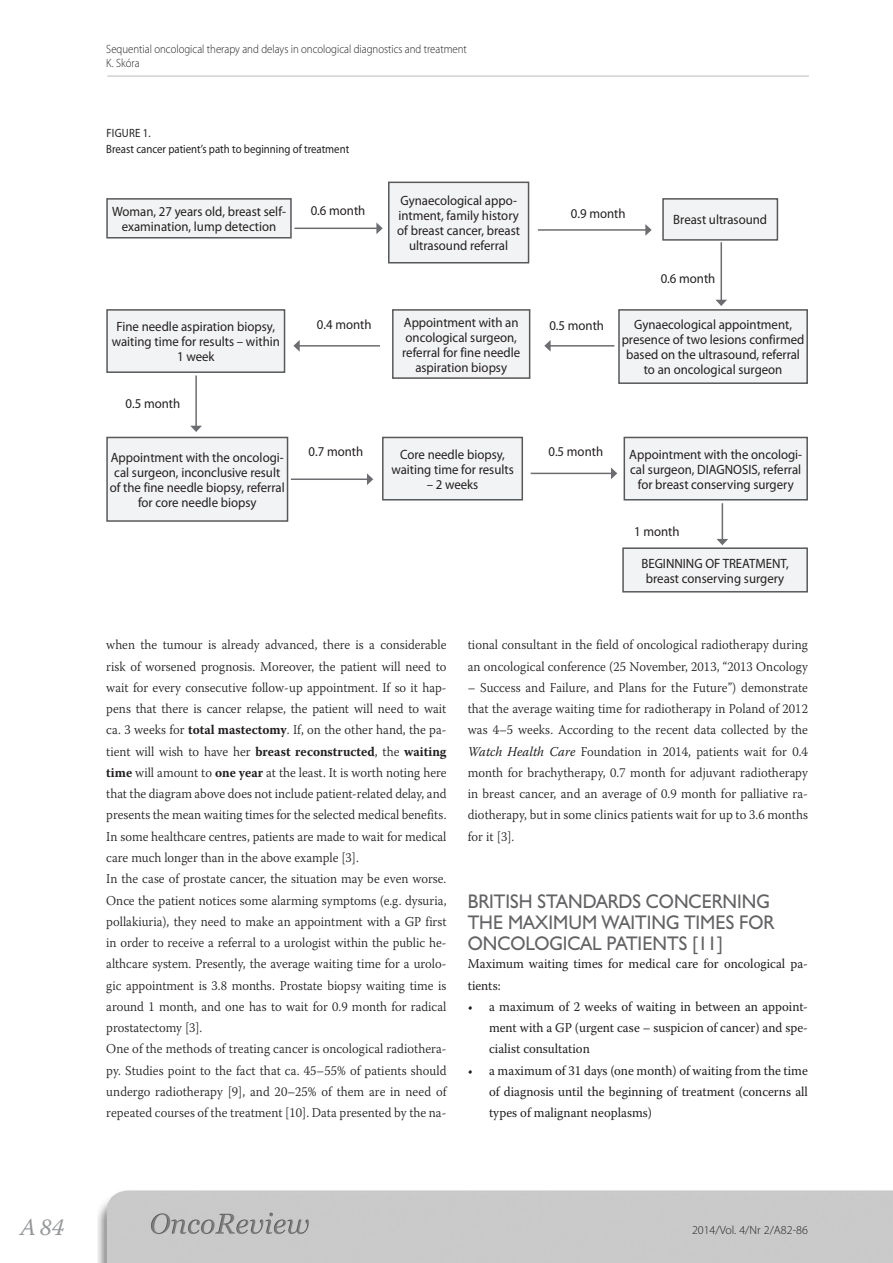
<style>
.page{position:relative;width:893px;height:1263px;background:#fff}
.page>*{position:absolute;margin:0;border:0;box-sizing:border-box;transform-origin:0 0}
.t1{font:italic 24px "Warnock Pro";color:#939598}
.t2{font:18px/21.3px "Humanst 521 PL";color:#636366;scale:.95 1}
.t3{font:300 13.5px/21.3px "Warnock Pro";color:#231f20;scale:.95 1}
.t4{font:13.5px/15px "Myriad Pro";color:#231f20;text-align:center;scale:.95 1}
.t5{font:13.5px/21.3px "Warnock Pro";color:#231f20;text-align:justify;scale:.95 1}
.t6{font:300 12px/13.5px "Myriad Pro";color:#231f20;scale:.9 1}
.t7{font:12px/16.5px "Myriad Pro";color:#231f20;scale:.9 1}
.t8{font:300 12px "Myriad Pro";color:#231f20}
.s1{font-weight:700}
.s2{font-weight:400;font-style:italic}
</style>
<div class="page">
<div style="left:98px;top:1190px;width:794px;height:73px;background:#c9c9c9"></div>
<hr style="left:107px;top:75px;width:702px;height:2px;background:#d1d2d4">
<img style="left:892px;top:1190px;width:1px;height:73px">
<div style="left:107px;top:199px;width:184px;height:39px;background:#f2f3f4"></div>
<div style="left:106px;top:198px;width:186px;height:40px;border:2px solid #57585a"></div>
<div style="left:389px;top:182px;width:139px;height:81px;background:#f2f3f4"></div>
<div style="left:388px;top:182px;width:141px;height:81px;border:2px solid #57585a"></div>
<div style="left:663px;top:199px;width:114px;height:41px;background:#f2f3f4"></div>
<div style="left:662px;top:198px;width:116px;height:43px;border:2px solid #57585a"></div>
<div style="left:619px;top:310px;width:188px;height:73px;background:#f2f3f4"></div>
<div style="left:618px;top:309px;width:190px;height:75px;border:2px solid #57585a"></div>
<div style="left:393px;top:310px;width:137px;height:68px;background:#f2f3f4"></div>
<div style="left:392px;top:309px;width:138px;height:70px;border:2px solid #57585a"></div>
<div style="left:107px;top:310px;width:178px;height:62px;background:#f2f3f4"></div>
<div style="left:106px;top:309px;width:179px;height:64px;border:2px solid #57585a"></div>
<div style="left:107px;top:437px;width:181px;height:84px;background:#f2f3f4"></div>
<div style="left:106px;top:437px;width:182px;height:85px;border:2px solid #57585a"></div>
<div style="left:383px;top:437px;width:139px;height:63px;background:#f2f3f4"></div>
<div style="left:382px;top:437px;width:141px;height:63px;border:2px solid #57585a"></div>
<div style="left:624px;top:437px;width:183px;height:63px;background:#f2f3f4"></div>
<div style="left:624px;top:437px;width:184px;height:63px;border:2px solid #57585a"></div>
<div style="left:623px;top:548px;width:184px;height:44px;background:#f2f3f4"></div>
<div style="left:622px;top:547px;width:186px;height:45px;border:2px solid #57585a"></div>
<hr style="left:294px;top:228px;width:83px;height:1px;background:#6c6d70">
<svg style="left:376px;top:222px;width:7px;height:12px"></svg>
<hr style="left:538px;top:229px;width:108px;height:2px;background:#6c6d70">
<svg style="left:645px;top:224px;width:7px;height:12px"></svg>
<hr style="left:291px;top:478px;width:77px;height:2px;background:#6c6d70">
<svg style="left:367px;top:473px;width:6px;height:12px"></svg>
<hr style="left:531px;top:473px;width:81px;height:1px;background:#6c6d70">
<svg style="left:611px;top:467px;width:6px;height:12px"></svg>
<hr style="left:299px;top:345px;width:81px;height:2px;background:#6c6d70">
<svg style="left:293px;top:340px;width:7px;height:12px"></svg>
<hr style="left:550px;top:345px;width:64px;height:2px;background:#6c6d70">
<svg style="left:544px;top:340px;width:7px;height:12px"></svg>
<hr style="left:195px;top:375px;width:2px;height:51px;background:#6c6d70">
<svg style="left:190px;top:426px;width:12px;height:6px"></svg>
<hr style="left:720px;top:242px;width:2px;height:58px;background:#6c6d70">
<svg style="left:716px;top:300px;width:11px;height:6px"></svg>
<hr style="left:722px;top:503px;width:1px;height:37px;background:#6c6d70">
<svg style="left:716px;top:539px;width:12px;height:6px"></svg>
<h1 class="t1" style="left:20px;top:1212px;width:45px">A84</h1>
<p class="t6" style="left:106px;top:42px;width:402px">Sequential oncological therapy and delays in oncological diagnostics and treatment<br>K. Skóra</p>
<p class="t7" style="left:106px;top:124px;width:271px">FigURE 1.<br>Breast cancer patient’s path to beginning of treatment</p>
<p class="t4" style="left:112px;top:204px;width:185px">Woman, 27 years old, breast self&shy;examination, lump detection</p>
<p class="t4" style="left:311px;top:203px;width:59px">0.6 month</p>
<p class="t4" style="left:397px;top:193px;width:131px">Gynaecological appo&shy;intment, family history of breast cancer, breast ultrasound referral</p>
<p class="t4" style="left:571px;top:206px;width:59px">0.9 month</p>
<p class="t4" style="left:673px;top:212px;width:100px">Breast ultrasound</p>
<p class="t4" style="left:117px;top:319px;width:168px">Fine needle aspiration biopsy,</p>
<p class="t4" style="left:317px;top:316px;width:59px">0.4 month</p>
<p class="t4" style="left:112px;top:334px;width:179px">waiting time for results – within<br>1 week</p>
<p class="t4" style="left:126px;top:396px;width:59px">0.5 month</p>
<p class="t4" style="left:404px;top:314px;width:122px">Appointment with an</p>
<p class="t4" style="left:549px;top:318px;width:59px">0.5 month</p>
<p class="t4" style="left:402px;top:329px;width:126px">oncological surgeon, referral for fine needle aspiration biopsy</p>
<p class="t4" style="left:661px;top:270px;width:59px">0.6 month</p>
<p class="t4" style="left:622px;top:317px;width:194px">Gynaecological appointment, presence of two lesions confirmed based on the ultrasound, referral to an oncological surgeon</p>
<p class="t4" style="left:110px;top:450px;width:186px">Appointment with the oncologi&shy;cal surgeon, inconclusive result of the fine needle biopsy, referral for core needle biopsy</p>
<p class="t4" style="left:309px;top:444px;width:59px">0.7 month</p>
<p class="t4" style="left:391px;top:446px;width:130px">Core needle biopsy, waiting time for results</p>
<p class="t4" style="left:427px;top:476px;width:56px">– 2 weeks</p>
<p class="t4" style="left:548px;top:444px;width:59px">0.5 month</p>
<p class="t4" style="left:629px;top:446px;width:184px">Appointment with the oncologi&shy;cal surgeon, DIAGNOSIS, referral for breast conserving surgery</p>
<p class="t4" style="left:634px;top:524px;width:49px">1 month</p>
<p class="t4" style="left:641px;top:555px;width:157px">BEGI NNING OF TREATMENT, breast conserving surgery</p>
<p class="t3" style="left:106px;top:634px;width:360px">when the tumour is already advanced, there is a considerable risk of worsened prognosis. Moreover, the patient will need to wait for every consecutive follow-up appointment. If so it hap&shy;pens that there is cancer relapse, the patient will need to wait ca. 3 weeks for <span class="s1">total mastectomy</span>. If, on the other hand, the pa&shy;tient will wish to have her <span class="s1">breast reconstructed</span>, the <span class="s1">waiting time</span> will amount to <span class="s1">one year</span> at the least. It is worth noting here that the diagram above does not include patient-related delay, and presents the mean waiting times for the selected medical benefits.<br>In some healthcare centres, patients are made to wait for medical care much longer than in the above example [3].<br>In the case of prostate cancer, the situation may be even worse.<br>Once the patient notices some alarming symptoms (e.g. dysuria, pollakiuria), they need to make an appointment with a GP first in order to receive a referral to a urologist within the public he&shy;althcare system. Presently, the average waiting time for a urolo&shy;gic appointment is 3.8 months. Prostate biopsy waiting time is around 1 month, and one has to wait for 0.9 month for radical prostatectomy [3].<br>One of the methods of treating cancer is oncological radiothera&shy;py. Studies point to the fact that ca. 45–55% of patients should undergo radiotherapy [9], and 20–25% of them are in need of repeated courses of the treatment [10]. Data presented by the na-</p>
<p class="t3" style="left:468px;top:634px;width:360px">tional consultant in the field of oncological radiotherapy during an oncological conference (25 November, 2013, “2013 Oncology</p>
<p class="t3" style="left:468px;top:676px;width:360px;text-align:justify">– Success and Failure, and Plans for the Future”) demonstrate that the average waiting time for radiotherapy in Poland of 2012 was 4–5 weeks. According to the recent data collected by the <span class="s2">Watch Health Care</span> Foundation in 2014, patients wait for 0.4 month for brachytherapy, 0.7 month for adjuvant radiotherapy in breast cancer, and an average of 0.9 month for palliative ra&shy;diotherapy, but in some clinics patients wait for up to 3.6 months for it [3].</p>
<h2 class="t2" style="left:468px;top:890px;width:324px;text-indent:70px">STANDARDS CONCERNI NG<br>TH E MAXI MUM WAITI NG TI MES FOR<br>ONCOLOGICAL PATI ENTS [11]</h2>
<p class="t5" style="left:468px;top:953px;width:360px">Maximum waiting times for medical care for oncological pa&shy;tients:</p>
<p class="t5" style="left:489px;top:995px;width:337px;text-indent:-21px">• a maximum of 2 weeks of waiting in between an appoint&shy;ment with a GP (urgent case – suspicion of cancer) and spe&shy;cialist consultation</p>
<p class="t5" style="left:489px;top:1059px;width:337px;text-indent:-21px">• a maximum of 31 days (one month) of waiting from the time of diagnosis until the beginning of treatment (concerns all types of malignant neoplasms)</p>
<h2 class="t2" style="left:468px;top:890px;width:50px">BRITISH</h2>
<p class="t8" style="left:692px;top:1223px;width:117px">2014/Vol. 4/Nr 2/A82-86</p>
</div>
